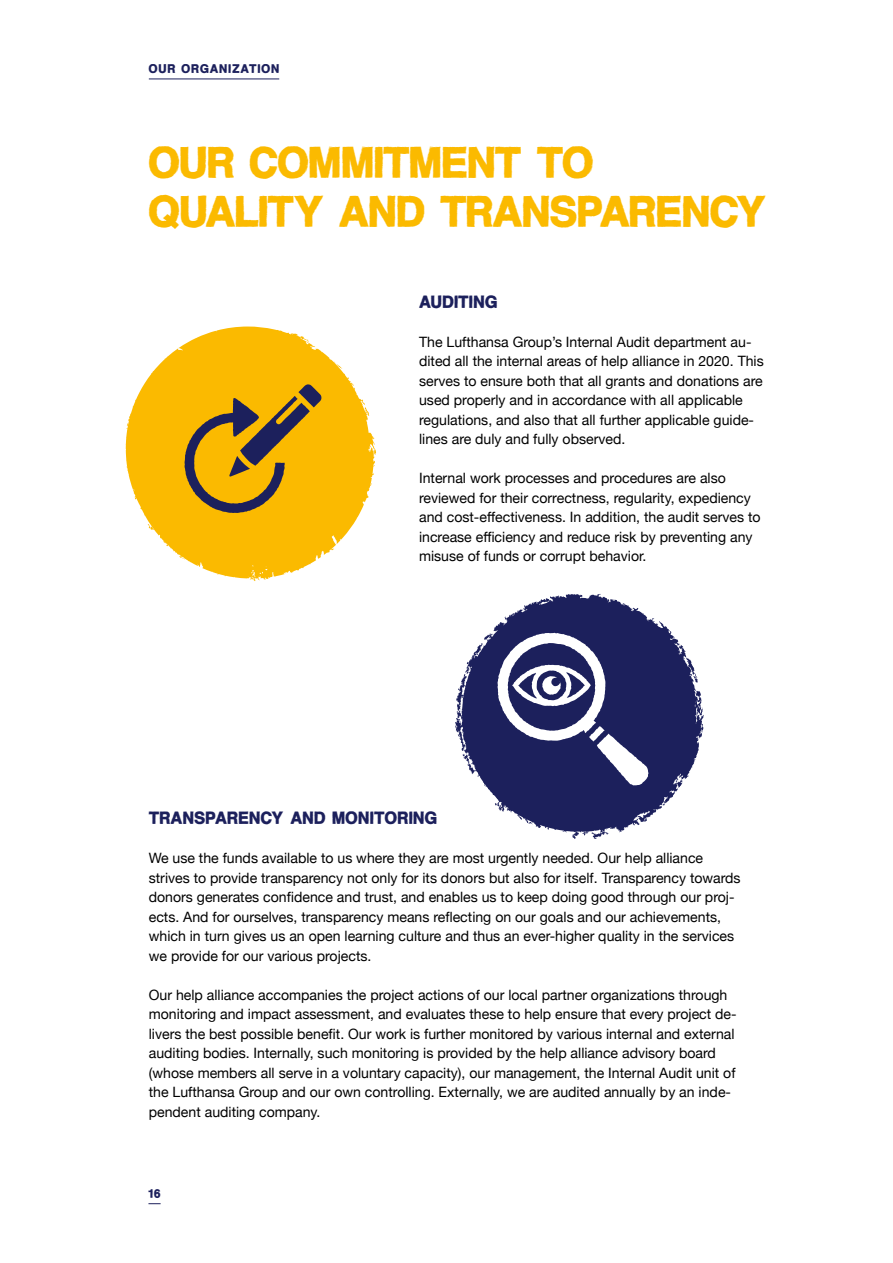
<style>
.page{position:relative;width:893px;height:1263px;background:#fff}
.page>*{position:absolute;margin:0;border:0;box-sizing:border-box;transform-origin:0 0}
.t1{font:700 45px "Helpers";letter-spacing:-.005em;color:#fbba00}
.t2{font:700 18px "Helpers";letter-spacing:.04em;color:#1c205c}
.t3{font:14.25px/19.5px "Helvetica Neue";color:#000}
.t4{font:700 12.75px "Helpers";letter-spacing:.1em;color:#1c205c}
</style>
<div class="page">
<svg style="left:148px;top:1203px;width:13px;height:1px"></svg>
<svg style="left:455px;top:594px;width:249px;height:245px;fill:#1c205c"></svg>
<svg style="left:126px;top:326px;width:250px;height:255px;fill:#fbba00"></svg>
<svg style="left:497px;top:633px;width:151px;height:152px"></svg>
<svg style="left:185px;top:384px;width:136px;height:129px;background:#c09118"></svg>
<hr style="left:149px;top:79px;width:130px;height:1px;background:#1c205c">
<p class="t4" style="left:149px;top:62px;width:132px">OUR ORGANIZATION</p>
<p class="t1" style="left:149px;top:138px;width:446px">OUR COMMITMENT TO</p>
<p class="t1" style="left:149px;top:187px;width:619px">QUALITY AND TRANSPARENCY</p>
<p class="t2" style="left:419px;top:291px;width:80px">AUDITING</p>
<p class="t3" style="left:419px;top:333px;width:346px">The Lufthansa Group’s Internal Audit department au&shy;dited all the internal areas of help alliance in 2020. This serves to ensure both that all grants and donations are used properly and in accordance with all applicable regulations, and also that all further applicable guide&shy;lines are duly and fully observed.</p>
<p class="t3" style="left:419px;top:469px;width:343px">Internal work processes and procedures are also reviewed for their correctness, regularity, expediency and cost-effectiveness. In addition, the audit serves to increase efficiency and reduce risk by preventing any misuse of funds or corrupt behavior.</p>
<p class="t2" style="left:149px;top:808px;width:290px">TRANSPARENCY AND MONITORING</p>
<p class="t3" style="left:149px;top:849px;width:593px">We use the funds available to us where they are most urgently needed. Our help alliance strives to provide transparency not only for its donors but also for itself. Transparency towards donors generates confidence and trust, and enables us to keep doing good through our proj&shy;ects. And for ourselves, transparency means reflecting on our goals and our achievements, which in turn gives us an open learning culture and thus an ever-higher quality in the services we provide for our various projects.</p>
<p class="t3" style="left:149px;top:986px;width:589px">Our help alliance accompanies the project actions of our local partner organizations through monitoring and impact assessment, and evaluates these to help ensure that every project de&shy;livers the best possible benefit. Our work is further monitored by various internal and external auditing bodies. Internally, such monitoring is provided by the help alliance advisory board (whose members all serve in a voluntary capacity), our management, the Internal Audit unit of the Lufthansa Group and our own controlling. Externally, we are audited annually by an inde&shy;pendent auditing company.</p>
<p class="t4" style="left:148px;top:1186px;width:14px">16</p>
</div>
